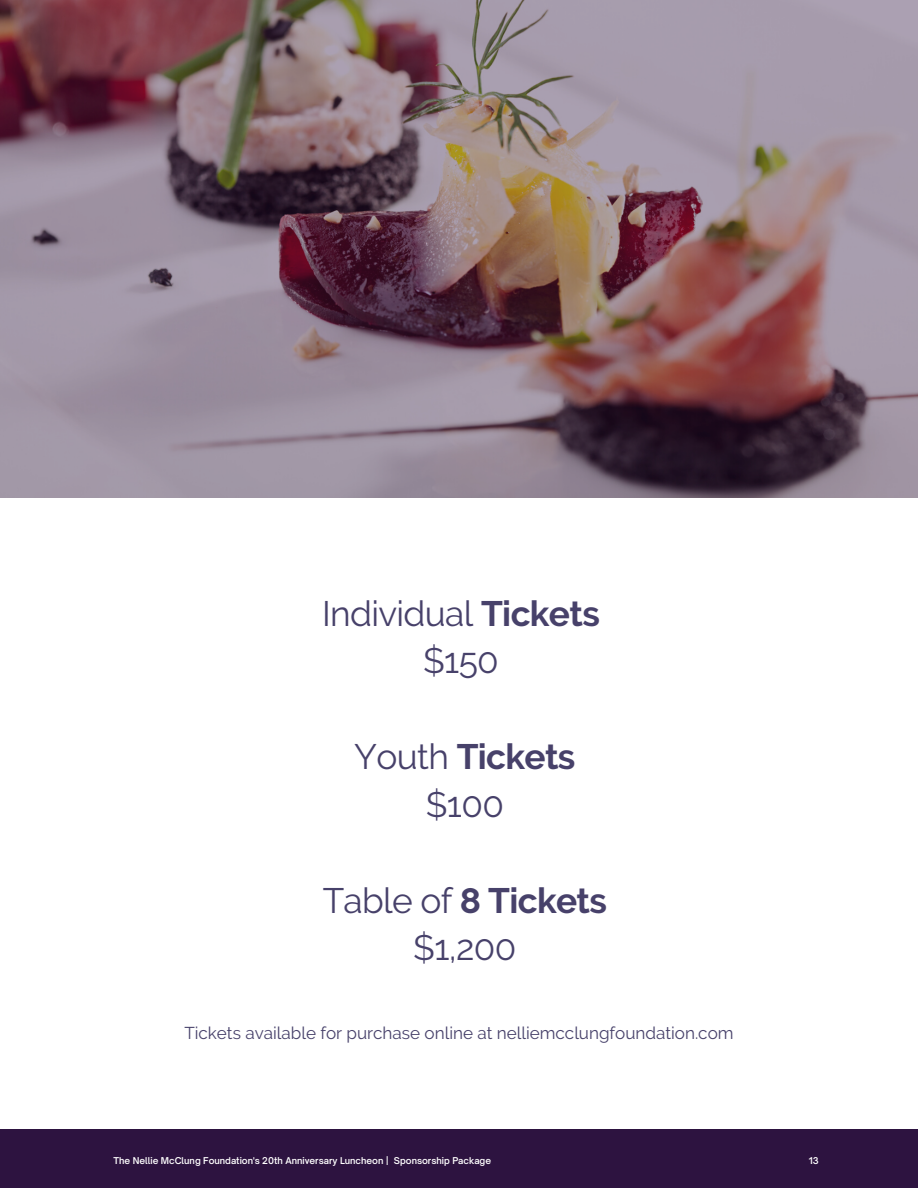
<style>
.page{position:relative;width:918px;height:1188px;background:#fff}
.page>*{position:absolute;margin:0;border:0;box-sizing:border-box;transform-origin:0 0}
.t1{font:35.25px/47.2px "Raleway";letter-spacing:-.02em;color:#47416a;text-align:center}
.t2{font:17.1px "Raleway";color:#48426b}
.t3{font:600 9px "Open Sauce One";color:#fff}
.s1{font-weight:700}
</style>
<div class="page">
<div style="left:0;top:1130px;width:918px;height:58px;background:#2d1340"></div>
<img style="left:0;top:0;width:918px;height:498px">
<h1 class="t1" style="left:322px;top:590px;width:279px">Individual <span class="s1">Tickets </span>$150</h1>
<h1 class="t1" style="left:354px;top:733px;width:223px">Youth <span class="s1">Tickets </span>$100</h1>
<h2 class="t1" style="left:323px;top:877px;width:286px">Table of <span class="s1">8 Tickets </span>$1,200</h2>
<p class="t2" style="left:184px;top:1023px;width:551px">Tickets available for purchase online at nelliemcclungfoundation.com</p>
<p class="t3" style="left:114px;top:1155px;width:379px">The Nellie McClung Foundation's 20th Anniversary Luncheon | Sponsorship Package</p>
<h1 class="t3" style="left:809px;top:1155px;width:11px">13</h1>
</div>
